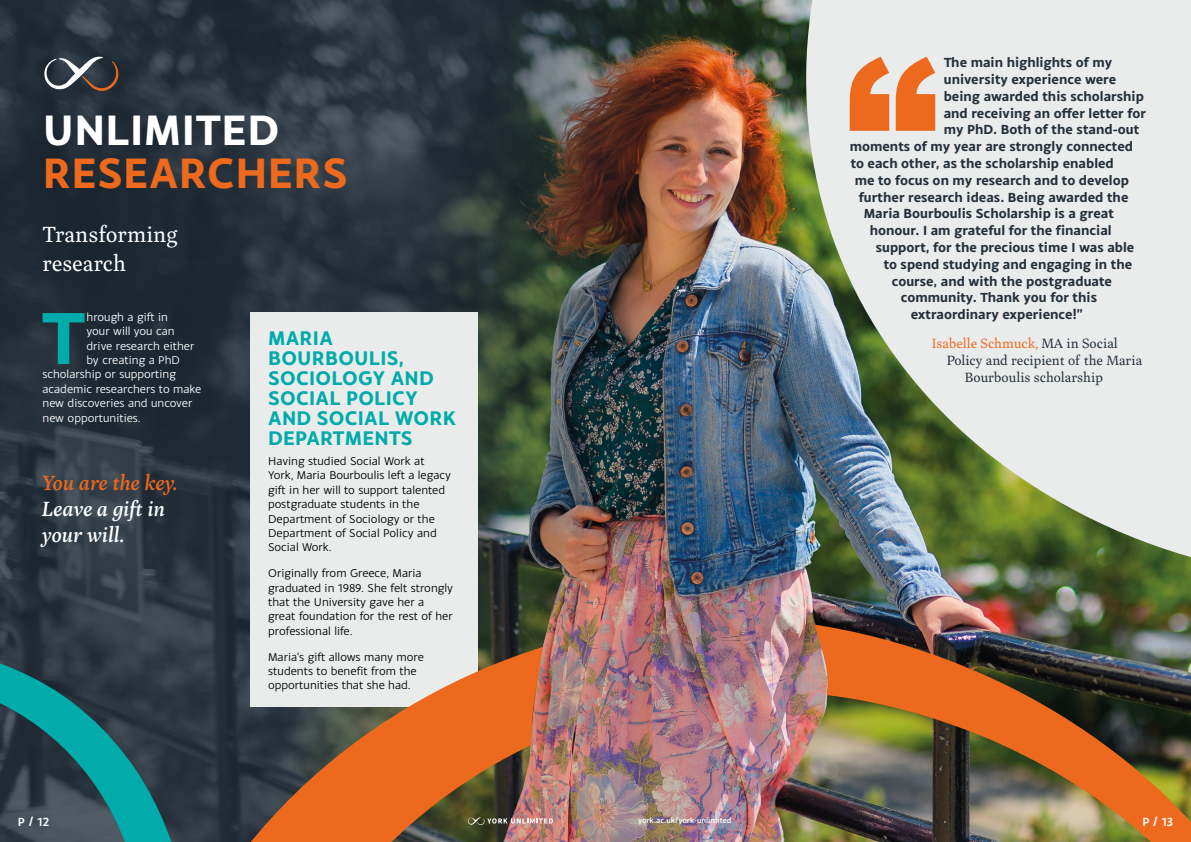
<style>
.page{position:relative;width:1191px;height:842px;background:#fff}
.page>*{position:absolute;margin:0;border:0;box-sizing:border-box;transform-origin:0 0}
.t1{font:700 78.5px "Monsal Gothic";color:#00abaa}
.t2{font:700 45.2px "Monsal Gothic";letter-spacing:.01em;color:#ec691d}
.t3{font:700 45.2px "Monsal Gothic";letter-spacing:.01em;color:#fff}
.t4{font:22.9px/29.4px "Inka A Text";color:#fff}
.t5{font:italic 500 21.5px/25.8px "Inka A Text";color:#fff}
.t6{font:italic 500 21.5px "Inka A Text";letter-spacing:-.005em;color:#ec691d}
.t7{font:700 21px/20px "Monsal Gothic";letter-spacing:.01em;color:#00abaa}
.t8{font:700 14px "Monsal Gothic";color:#25303b}
.t9{font:14px "Inka A Text";color:#25303b}
.t10{font:14px "Inka A Text";color:#ec691d}
.t11{font:500 12.5px "Monsal Gothic";color:#fff}
.t12{font:12px/14.4px "Monsal Gothic";color:#000}
.t13{font:12px "Monsal Gothic";color:#fff}
.t14{font:500 8px "Monsal Gothic";color:#fff}
.s1{color:#25303b}
</style>
<div class="page">
<img style="left:0;top:0;width:1191px;height:646px">
<div style="left:251px;top:312px;width:227px;height:395px;background:#eaecec"></div>
<svg style="left:0;top:646px;width:96px;height:196px;background:#255860"></svg>
<img style="left:96px;top:613px;width:1095px;height:229px">
<img style="left:798px;top:0;width:393px;height:585px">
<svg style="left:44px;top:57px;width:75px;height:34px;background:#55565b"></svg>
<svg style="left:820px;top:0;width:371px;height:514px;background:#d4d9d4"></svg>
<svg style="left:849px;top:57px;width:86px;height:74px;background:#eb905a"></svg>
<img style="left:495px;top:606px;width:358px;height:236px">
<svg style="left:468px;top:817px;width:85px;height:8px"></svg>
<h2 class="t3" style="left:43px;top:100px;width:238px">UNLIMITED</h2>
<h2 class="t2" style="left:43px;top:144px;width:306px">RESEARCHERS</h2>
<h3 class="t4" style="left:43px;top:220px;width:137px">Transforming research</h3>
<h1 class="t1" style="left:41px;top:287px;width:47px">T</h1>
<p class="t13" style="left:87px;top:309px;width:83px">hrough a gift in</p>
<p class="t13" style="left:87px;top:324px;width:90px">your will you can</p>
<p class="t13" style="left:87px;top:338px;width:109px">drive research either</p>
<p class="t13" style="left:87px;top:353px;width:95px">by creating a PhD</p>
<p class="t13" style="left:43px;top:367px;width:135px">scholarship or supporting</p>
<p class="t13" style="left:43px;top:381px;width:160px">academic researchers to make</p>
<p class="t13" style="left:43px;top:396px;width:151px">new discoveries and uncover</p>
<p class="t13" style="left:43px;top:410px;width:100px">new opportunities.</p>
<h3 class="t6" style="left:42px;top:470px;width:137px">You are the key.</h3>
<h3 class="t5" style="left:42px;top:496px;width:124px">Leave a gift in your will.</h3>
<h3 class="t7" style="left:268px;top:327px;width:190px">MARIA<br>BOURBOULIS,<br>SOCIOLOGY AND<br>SOCIAL POLICY<br>AND SOCIAL WORK<br>DEPARTMENTS</h3>
<p class="t12" style="left:268px;top:453px;width:184px">Having studied Social Work at<br>York, Maria Bourboulis left a legacy gift in her will to support talented postgraduate students in the<br>Department of Sociology or the<br>Department of Social Policy and<br>Social Work.</p>
<p class="t12" style="left:268px;top:566px;width:186px">Originally from Greece, Maria graduated in 1989. She felt strongly that the University gave her a great foundation for the rest of her professional life.</p>
<p class="t12" style="left:268px;top:649px;width:157px">Maria’s gift allows many more students to benefit from the opportunities that she had.</p>
<p class="t8" style="left:943px;top:53px;width:170px">The main highlights of my</p>
<p class="t8" style="left:943px;top:70px;width:174px">university experience were</p>
<p class="t8" style="left:943px;top:87px;width:202px">being awarded this scholarship</p>
<p class="t8" style="left:943px;top:104px;width:204px">and receiving an offer letter for</p>
<p class="t8" style="left:943px;top:121px;width:197px">my PhD. Both of the stand-out</p>
<p class="t8" style="left:849px;top:137px;width:285px">moments of my year are strongly connected</p>
<p class="t8" style="left:850px;top:154px;width:265px">to each other, as the scholarship enabled</p>
<p class="t8" style="left:854px;top:171px;width:276px">me to focus on my research and to develop</p>
<p class="t8" style="left:858px;top:188px;width:271px">further research ideas. Being awarded the</p>
<p class="t8" style="left:863px;top:205px;width:252px">Maria Bourboulis Scholarship is a great</p>
<p class="t8" style="left:869px;top:221px;width:243px">honour. I am grateful for the financial</p>
<p class="t8" style="left:875px;top:238px;width:260px">support, for the precious time I was able</p>
<p class="t8" style="left:883px;top:255px;width:250px">to spend studying and engaging in the</p>
<p class="t8" style="left:891px;top:272px;width:222px">course, and with the postgraduate</p>
<p class="t8" style="left:900px;top:289px;width:198px">community. Thank you for this</p>
<p class="t8" style="left:910px;top:305px;width:174px">extraordinary experience!”</p>
<p class="t10" style="left:931px;top:335px;width:188px">Isabelle Schmuck, <span class="s1">MA in Social</span></p>
<p class="t9" style="left:946px;top:352px;width:197px">Policy and recipient of the Maria</p>
<p class="t9" style="left:964px;top:369px;width:140px">Bourboulis scholarship</p>
<p class="t11" style="left:18px;top:814px;width:33px">P / 12</p>
<p class="t14" style="left:638px;top:816px;width:95px">york.ac.uk/york-unlimited</p>
<p class="t11" style="left:1142px;top:814px;width:32px">P / 13</p>
</div>
